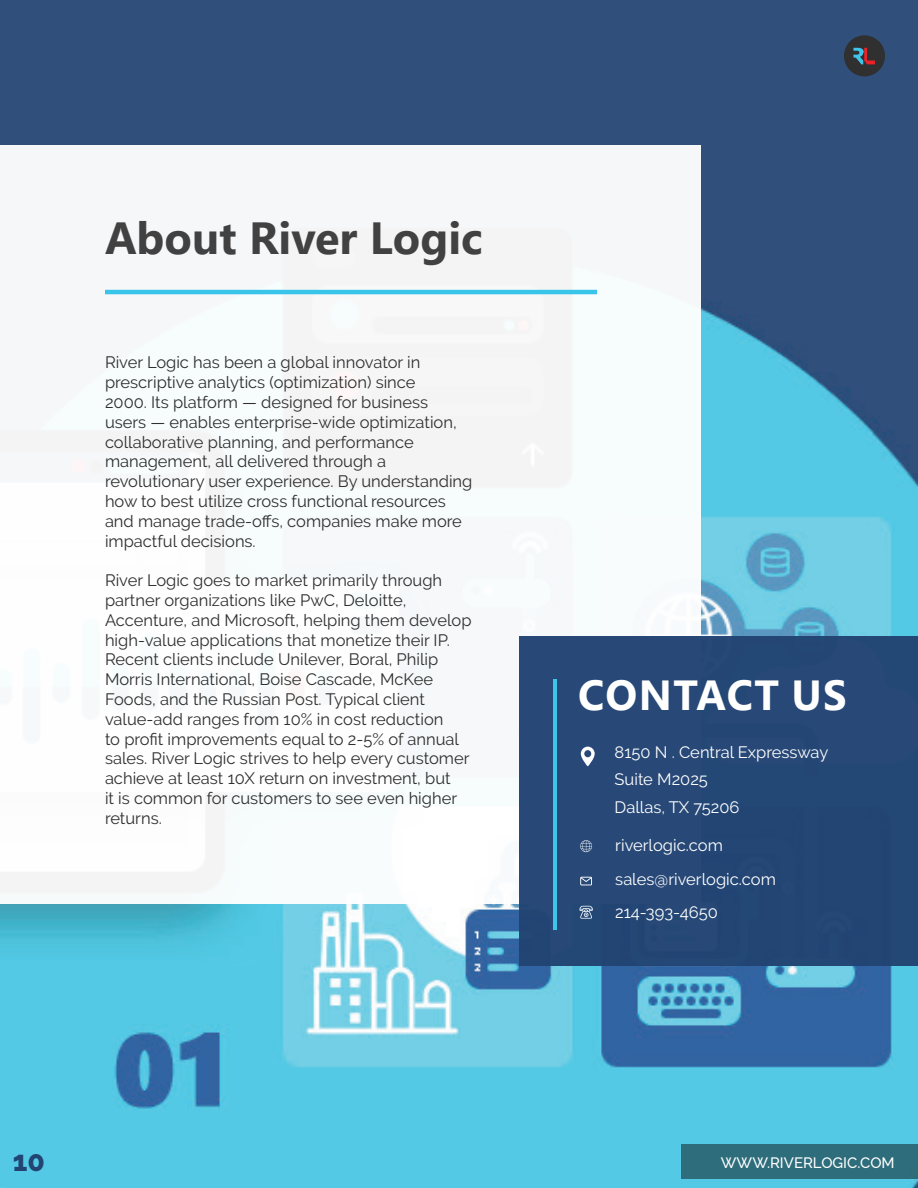
<style>
.page{position:relative;width:918px;height:1188px;background:#fff}
.page>*{position:absolute;margin:0;border:0;box-sizing:border-box;transform-origin:0 0}
.t1{font:700 45px "Segoe UI";color:#424142}
.t2{font:700 42px "Segoe UI";letter-spacing:.035em;color:#fff}
.t3{font:800 28.5px "Raleway";color:#224473}
.t4{font:16.5px/19.8px "Raleway";color:#2e2f2e}
.t5{font:16.5px/27.3px "Raleway";color:#fff}
.t6{font:500 15px "Raleway";color:#fff}
</style>
<div class="page">
<img style="left:0;top:0;width:918px;height:1188px">
<div style="left:681px;top:1144px;width:237px;height:35px;background:#2e6d7b"></div>
<div style="left:0;top:146px;width:700px;height:758px;background:#f7fafb"></div>
<hr style="left:105px;top:290px;width:492px;height:4px;background:#39c4ea">
<div style="left:519px;top:636px;width:399px;height:330px;background:#224473"></div>
<svg style="left:580px;top:906px;width:13px;height:13px"></svg>
<svg style="left:580px;top:877px;width:12px;height:8px"></svg>
<svg style="left:580px;top:840px;width:12px;height:12px"></svg>
<svg style="left:581px;top:747px;width:14px;height:19px"></svg>
<hr style="left:554px;top:679px;width:3px;height:251px;background:#3dc5ea">
<div style="left:844px;top:35px;width:41px;height:41px;background:#2f302f;border-radius:50%"></div>
<svg style="left:853px;top:48px;width:22px;height:16px"></svg>
<h1 class="t1" style="left:105px;top:195px;width:379px">About River Logic</h1>
<p class="t4" style="left:105px;top:353px;width:369px">River Logic has been a global innovator in prescriptive analytics (optimization) since<br>2000. Its platform — designed for business users — enables enterprise-wide optimization, collaborative planning, and performance management, all delivered through a revolutionary user experience. By understanding how to best utilize cross functional resources and manage trade-offs, companies make more impactful decisions.</p>
<p class="t4" style="left:105px;top:570px;width:368px">River Logic goes to market primarily through partner organizations like PwC, Deloitte, Accenture, and Microsoft, helping them develop high-value applications that monetize their IP.<br>Recent clients include Unilever, Boral, Philip Morris International, Boise Cascade, McKee Foods, and the Russian Post. Typical client value-add ranges from 10% in cost reduction<br>to profit improvements equal to 2-5% of annual sales. River Logic strives to help every customer achieve at least 10X return on investment, but<br>it is common for customers to see even higher returns.</p>
<h2 class="t2" style="left:578px;top:655px;width:270px">CONTACT US</h2>
<p class="t5" style="left:615px;top:739px;width:215px">8150 N . Central Expressway<br>Suite M2025<br>Dallas, TX 75206</p>
<p class="t5" style="left:615px;top:828px;width:162px;line-height:34.2px">riverlogic.com sales@riverlogic.com</p>
<p class="t5" style="left:615px;top:898px;width:104px">214-393-4650</p>
<h3 class="t3" style="left:13px;top:1145px;width:34px">10</h3>
<p class="t6" style="left:721px;top:1154px;width:175px">WWW.RIVERLOGIC.COM</p>
</div>
